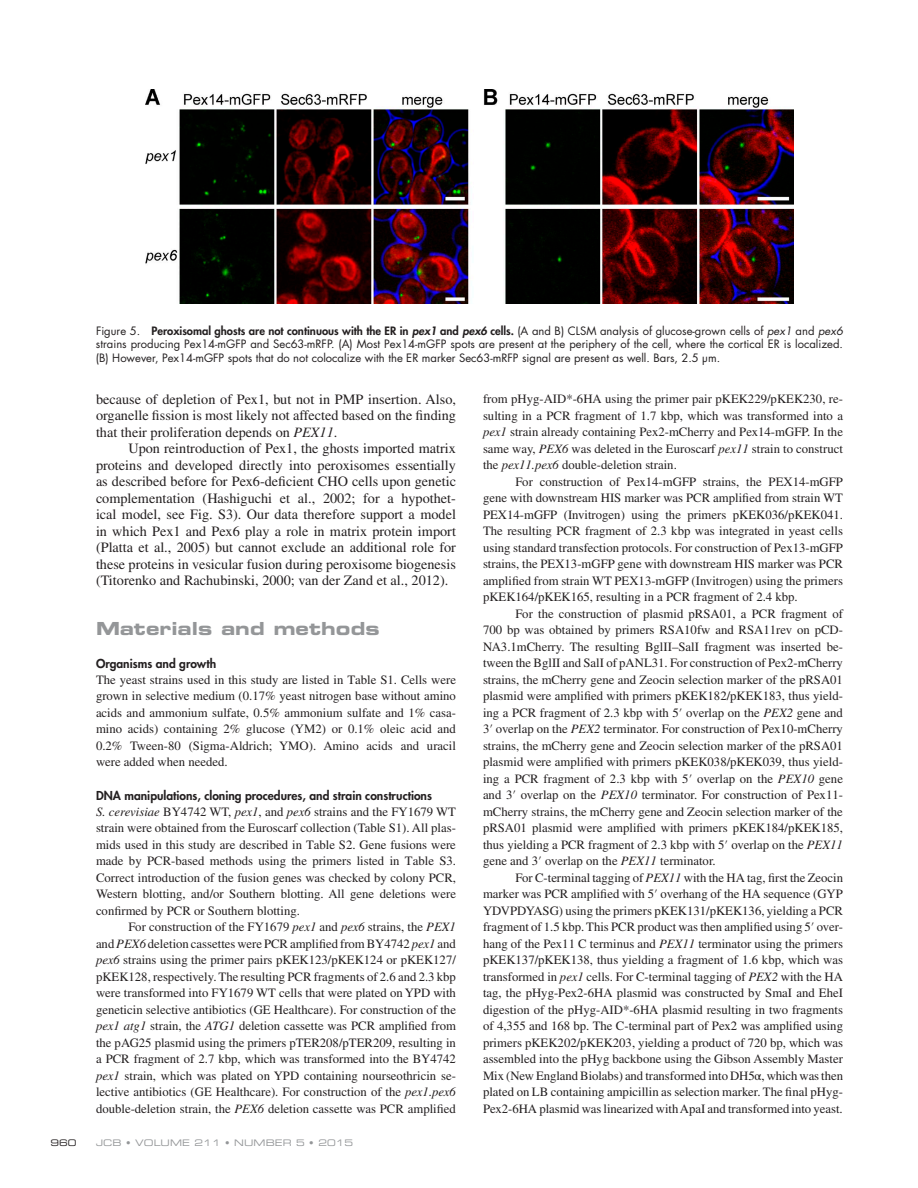
<style>
.page{position:relative;width:918px;height:1188px;background:#fff}
.page>*{position:absolute;margin:0;border:0;box-sizing:border-box;transform-origin:0 0}
.t1{font:18px "Eurostile LT Std Bold Ex 2";letter-spacing:.005em;color:#949698}
.t2{font:14.25px/16.5px "Times LT Std";color:#231f20;text-align:justify}
.t3{font:12.75px/16.5px "Times LT Std";color:#231f20;text-align:justify}
.t4{font:800 12px "Futura Std";color:#231f20}
.t5{font:11.25px/13.5px "Futura Std";color:#231f20;text-align:justify}
.t6{font:9px "Eurostile LT Std Ex 2";letter-spacing:.01em;color:#949698}
.t7{font:9px "Eurostile LT Std Ex 2";color:#231f20}
.s1{font-weight:800}
.s2{font-weight:800;font-style:italic}
.s3{font-style:italic}
.s4{font-family:"STIX General"}
</style>
<div class="page">
<img style="left:146px;top:90px;width:647px;height:213px">
<p class="t5" style="left:96px;top:324px;width:749px">Figure 5. <span class="s1">Peroxisomal ghosts are not continuous with the ER in</span> <span class="s2">pex1</span> <span class="s1">and</span> <span class="s2">pex6</span> <span class="s1">cells.</span> (A and B) CLSM analysis of glucose-grown cells of <span class="s3">pex1</span> and <span class="s3">pex6 </span>strains producing Pex14-mGFP and Sec63-mRFP. (A) Most Pex14-mGFP spots are present at the periphery of the cell, where the cortical ER is localized. (B) However, Pex14-mGFP spots that do not colocalize with the ER marker Sec63-mRFP signal are present as well. Bars, 2.5 µm.</p>
<p class="t2" style="left:96px;top:390px;width:362px">because of depletion of Pex1, but not in PMP insertion. Also, organelle fission is most likely not affected based on the finding that their proliferation depends on <span class="s3">PEX11</span>.</p>
<p class="t2" style="left:96px;top:440px;width:362px;text-indent:32px">Upon reintroduction of Pex1, the ghosts imported matrix proteins and developed directly into peroxisomes essentially as described before for Pex6-deficient CHO cells upon genetic complementation (Hashiguchi et al., 2002; for a hypothet&shy;ical model, see Fig. S3). Our data therefore support a model in which Pex1 and Pex6 play a role in matrix protein import (Platta et al., 2005) but cannot exclude an additional role for these proteins in vesicular fusion during peroxisome biogenesis (Titorenko and Rachubinski, 2000; van der Zand et al., 2012).</p>
<h1 class="t1" style="left:96px;top:615px;width:285px">Materials and methods</h1>
<p class="t4" style="left:96px;top:655px;width:122px">Organisms and growth</p>
<p class="t3" style="left:96px;top:671px;width:362px">The yeast strains used in this study are listed in Table S1. Cells were grown in selective medium (0.17% yeast nitrogen base without amino acids and ammonium sulfate, 0.5% ammonium sulfate and 1% casa&shy;mino acids) containing 2% glucose (YM2) or 0.1% oleic acid and 0.2% Tween-80 (Sigma-Aldrich; YMO). Amino acids and uracil were added when needed.</p>
<p class="t4" style="left:96px;top:787px;width:338px">DNA manipulations, cloning procedures, and strain constructions</p>
<p class="t3" style="left:96px;top:803px;width:362px"><span class="s3">S. cerevisiae</span> BY4742 WT, <span class="s3">pex1</span>, and <span class="s3">pex6</span> strains and the FY1679 WT strain were obtained from the Euroscarf collection (Table S1). All plas&shy;mids used in this study are described in Table S2. Gene fusions were made by PCR-based methods using the primers listed in Table S3.<br>Correct introduction of the fusion genes was checked by colony PCR, Western blotting, and/or Southern blotting. All gene deletions were confirmed by PCR or Southern blotting.</p>
<p class="t3" style="left:96px;top:919px;width:362px;text-indent:32px">For construction of the FY1679 <span class="s3">pex1</span> and <span class="s3">pex6</span> strains, the <span class="s3">PEX1 </span>and <span class="s3">PEX6</span> deletion cassettes were PCR amplified from BY4742 <span class="s3">pex1</span> and <span class="s3">pex6</span> strains using the primer pairs pKEK123/pKEK124 or pKEK127/ pKEK128, respectively. The resulting PCR fragments of 2.6 and 2.3 kbp were transformed into FY1679 WT cells that were plated on YPD with geneticin selective antibiotics (GE Healthcare). For construction of the <span class="s3">pex1 atg1</span> strain, the <span class="s3">ATG1</span> deletion cassette was PCR amplified from the pAG25 plasmid using the primers pTER208/pTER209, resulting in a PCR fragment of 2.7 kbp, which was transformed into the BY4742 <span class="s3">pex1</span> strain, which was plated on YPD containing nourseothricin se&shy;lective antibiotics (GE Healthcare). For construction of the <span class="s3">pex1.pex6 </span>double-deletion strain, the <span class="s3">PEX6</span> deletion cassette was PCR amplified</p>
<p class="t7" style="left:50px;top:1136px;width:28px">960</p>
<p class="t6" style="left:96px;top:1136px;width:259px">JCB • VOLUME 211 • NUMBER 5 • 2015</p>
<p class="t3" style="left:483px;top:391px;width:362px">from pHyg-AID*-6HA using the primer pair pKEK229/pKEK230, re&shy;sulting in a PCR fragment of 1.7 kbp, which was transformed into a <span class="s3">pex1</span> strain already containing Pex2-mCherry and Pex14-mGFP. In the same way, <span class="s3">PEX6</span> was deleted in the Euroscarf <span class="s3">pex11</span> strain to construct the <span class="s3">pex11.pex6</span> double-deletion strain.</p>
<p class="t3" style="left:483px;top:473px;width:362px;text-indent:32px">For construction of Pex14-mGFP strains, the PEX14-mGFP gene with downstream HIS marker was PCR amplified from strain WT PEX14-mGFP (Invitrogen) using the primers pKEK036/pKEK041.<br>The resulting PCR fragment of 2.3 kbp was integrated in yeast cells using standard transfection protocols. For construction of Pex13-mGFP strains, the PEX13-mGFP gene with downstream HIS marker was PCR amplified from strain WT PEX13-mGFP (Invitrogen) using the primers pKEK164/pKEK165, resulting in a PCR fragment of 2.4 kbp.</p>
<p class="t3" style="left:483px;top:605px;width:362px;text-indent:32px">For the construction of plasmid pRSA01, a PCR fragment of 700 bp was obtained by primers RSA10fw and RSA11rev on pCD-NA3.1mCherry. The resulting BglII–SalI fragment was inserted be&shy;tween the BglII and SalI of pANL31. For construction of Pex2-mCherry strains, the mCherry gene and Zeocin selection marker of the pRSA01 plasmid were amplified with primers pKEK182/pKEK183, thus yield&shy;ing a PCR fragment of 2.3 kbp with 5<span class="s4">′</span> overlap on the <span class="s3">PEX2</span> gene and 3<span class="s4">′</span> overlap on the <span class="s3">PEX2</span> terminator. For construction of Pex10-mCherry strains, the mCherry gene and Zeocin selection marker of the pRSA01 plasmid were amplified with primers pKEK038/pKEK039, thus yield&shy;ing a PCR fragment of 2.3 kbp with 5<span class="s4">′</span> overlap on the <span class="s3">PEX10</span> gene and 3<span class="s4">′</span> overlap on the <span class="s3">PEX10</span> terminator. For construction of Pex11- mCherry strains, the mCherry gene and Zeocin selection marker of the pRSA01 plasmid were amplified with primers pKEK184/pKEK185, thus yielding a PCR fragment of 2.3 kbp with 5<span class="s4">′</span> overlap on the <span class="s3">PEX11 </span>gene and 3<span class="s4">′</span> overlap on the <span class="s3">PEX11</span> terminator.</p>
<p class="t3" style="left:483px;top:869px;width:362px;text-indent:32px">For C-terminal tagging of <span class="s3">PEX11</span> with the HA tag, first the Zeocin marker was PCR amplified with 5<span class="s4">′</span> overhang of the HA sequence (GYP YDVPDYASG) using the primers pKEK131/pKEK136, yielding a PCR fragment of 1.5 kbp. This PCR product was then amplified using 5<span class="s4">′</span> over&shy;hang of the Pex11 C terminus and <span class="s3">PEX11</span> terminator using the primers pKEK137/pKEK138, thus yielding a fragment of 1.6 kbp, which was transformed in <span class="s3">pex1</span> cells. For C-terminal tagging of <span class="s3">PEX2</span> with the HA tag, the pHyg-Pex2-6HA plasmid was constructed by SmaI and EheI digestion of the pHyg-AID*-6HA plasmid resulting in two fragments of 4,355 and 168 bp. The C-terminal part of Pex2 was amplified using primers pKEK202/pKEK203, yielding a product of 720 bp, which was assembled into the pHyg backbone using the Gibson Assembly Master Mix (New England Biolabs) and transformed into DH5<span class="s4">α</span>, which was then plated on LB containing ampicillin as selection marker. The final pHyg-Pex2-6HA plasmid was linearized with ApaI and transformed into yeast.</p>
</div>
